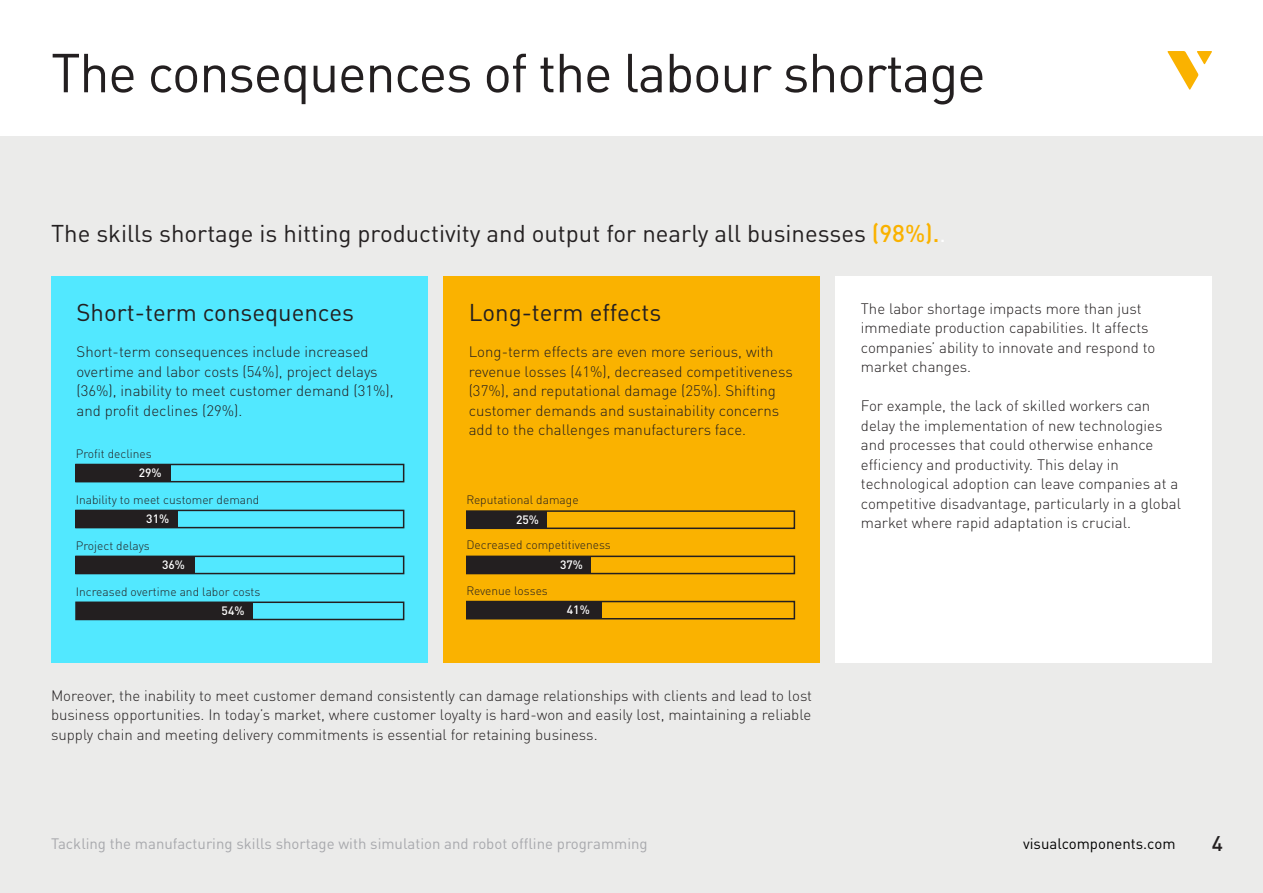
<style>
.page{position:relative;width:1263px;height:893px;background:#fff}
.page>*{position:absolute;margin:0;border:0;box-sizing:border-box;transform-origin:0 0}
.t1{font:54px "DINOT";letter-spacing:-.025em;color:#231f20}
.t2{font:24px "DINOT";color:#231f20}
.t3{font:500 21px "DINOT";color:#231f20}
.body_text_black{font:300 15px/19.5px "DINOT";color:#231f20}
.t4{font:15px "DINOT";color:#a8a9ad}
.t5{font:15px "DINOT";color:#000}
.body_text_black-2{font:300 12px "DINOT";color:#231f20}
.body_text_black-3{font:500 12px "DINOT";color:#fff}
.s1{font-weight:500;color:#fab200}
.s2{color:#fff}
</style>
<div class="page">
<svg style="left:1167px;top:51px;width:45px;height:39px"></svg>
<div style="left:0;top:136px;width:1263px;height:757px;background:#ebebea"></div>
<div style="left:51px;top:277px;width:377px;height:386px;background:#52e8ff"></div>
<div style="left:443px;top:277px;width:377px;height:386px;background:#fab200"></div>
<div style="left:835px;top:277px;width:377px;height:386px;background:#fff"></div>
<div style="left:76px;top:464px;width:95px;height:18px;background:#231f20"></div>
<div style="left:75px;top:464px;width:329px;height:18px;border:2px solid #231f20"></div>
<div style="left:76px;top:510px;width:102px;height:18px;background:#231f20"></div>
<div style="left:75px;top:510px;width:329px;height:18px;border:2px solid #231f20"></div>
<div style="left:76px;top:556px;width:119px;height:18px;background:#231f20"></div>
<div style="left:75px;top:556px;width:329px;height:18px;border:2px solid #231f20"></div>
<div style="left:466px;top:511px;width:81px;height:17px;background:#231f20"></div>
<div style="left:466px;top:510px;width:329px;height:19px;border:2px solid #231f20"></div>
<div style="left:466px;top:556px;width:125px;height:18px;background:#231f20"></div>
<div style="left:466px;top:556px;width:329px;height:18px;border:2px solid #231f20"></div>
<div style="left:466px;top:601px;width:136px;height:18px;background:#231f20"></div>
<div style="left:466px;top:601px;width:329px;height:18px;border:2px solid #231f20"></div>
<div style="left:76px;top:602px;width:177px;height:17px;background:#231f20"></div>
<div style="left:75px;top:601px;width:329px;height:19px;border:2px solid #231f20"></div>
<p class="t1" style="left:51px;top:39px;width:936px">The consequences of the labour shortage</p>
<p class="t2" style="left:51px;top:218px;width:896px">The skills shortage is hitting productivity and output for nearly all businesses <span class="s1">(98%).</span><span class="s2">.</span></p>
<p class="t2" style="left:77px;top:297px;width:279px">Short-term consequences</p>
<p class="body_text_black" style="left:77px;top:342px;width:319px">Short-term consequences include increased overtime and labor costs (54%), project delays (36%), inability to meet customer demand (31%), and profit declines (29%).</p>
<p class="body_text_black-2" style="left:76px;top:446px;width:77px">Profit declines</p>
<p class="body_text_black-3" style="left:139px;top:465px;width:24px">29%</p>
<p class="body_text_black-2" style="left:76px;top:492px;width:185px">Inability to meet customer demand</p>
<p class="body_text_black-3" style="left:146px;top:511px;width:24px">31%</p>
<p class="body_text_black-2" style="left:76px;top:538px;width:75px">Project delays</p>
<p class="body_text_black-3" style="left:162px;top:557px;width:24px">36%</p>
<p class="body_text_black-2" style="left:76px;top:584px;width:186px">Increased overtime and labor costs</p>
<p class="body_text_black-3" style="left:222px;top:603px;width:24px">54%</p>
<p class="t2" style="left:469px;top:297px;width:194px">Long-term effects</p>
<p class="body_text_black" style="left:469px;top:342px;width:326px">Long-term effects are even more serious, with revenue losses (41%), decreased competitiveness (37%), and reputational damage (25%). Shifting customer demands and sustainability concerns add to the challenges manufacturers face.</p>
<p class="body_text_black-2" style="left:466px;top:492px;width:114px">Reputational damage</p>
<p class="body_text_black-3" style="left:516px;top:512px;width:24px">25%</p>
<p class="body_text_black-2" style="left:466px;top:538px;width:146px">Decreased competitiveness</p>
<p class="body_text_black-3" style="left:560px;top:557px;width:24px">37%</p>
<p class="body_text_black-2" style="left:466px;top:583px;width:83px">Revenue losses</p>
<p class="body_text_black-3" style="left:567px;top:602px;width:24px">41%</p>
<p class="body_text_black" style="left:51px;top:685px;width:763px;text-align:justify">Moreover, the inability to meet customer demand consistently can damage relationships with clients and lead to lost business opportunities. In today’s market, where customer loyalty is hard-won and easily lost, maintaining a reliable supply chain and meeting delivery commitments is essential for retaining business.</p>
<p class="body_text_black" style="left:861px;top:298px;width:296px">The labor shortage impacts more than just immediate production capabilities. It affects companies’ ability to innovate and respond to market changes.</p>
<p class="body_text_black" style="left:861px;top:396px;width:322px">For example, the lack of skilled workers can delay the implementation of new technologies and processes that could otherwise enhance efficiency and productivity. This delay in technological adoption can leave companies at a competitive disadvantage, particularly in a global market where rapid adaptation is crucial.</p>
<p class="t4" style="left:51px;top:834px;width:598px">Tackling the manufacturing skills shortage with simulation and robot offline programming</p>
<p class="t5" style="left:1023px;top:834px;width:154px">visualcomponents.com</p>
<p class="t3" style="left:1212px;top:830px;width:13px">4</p>
</div>
